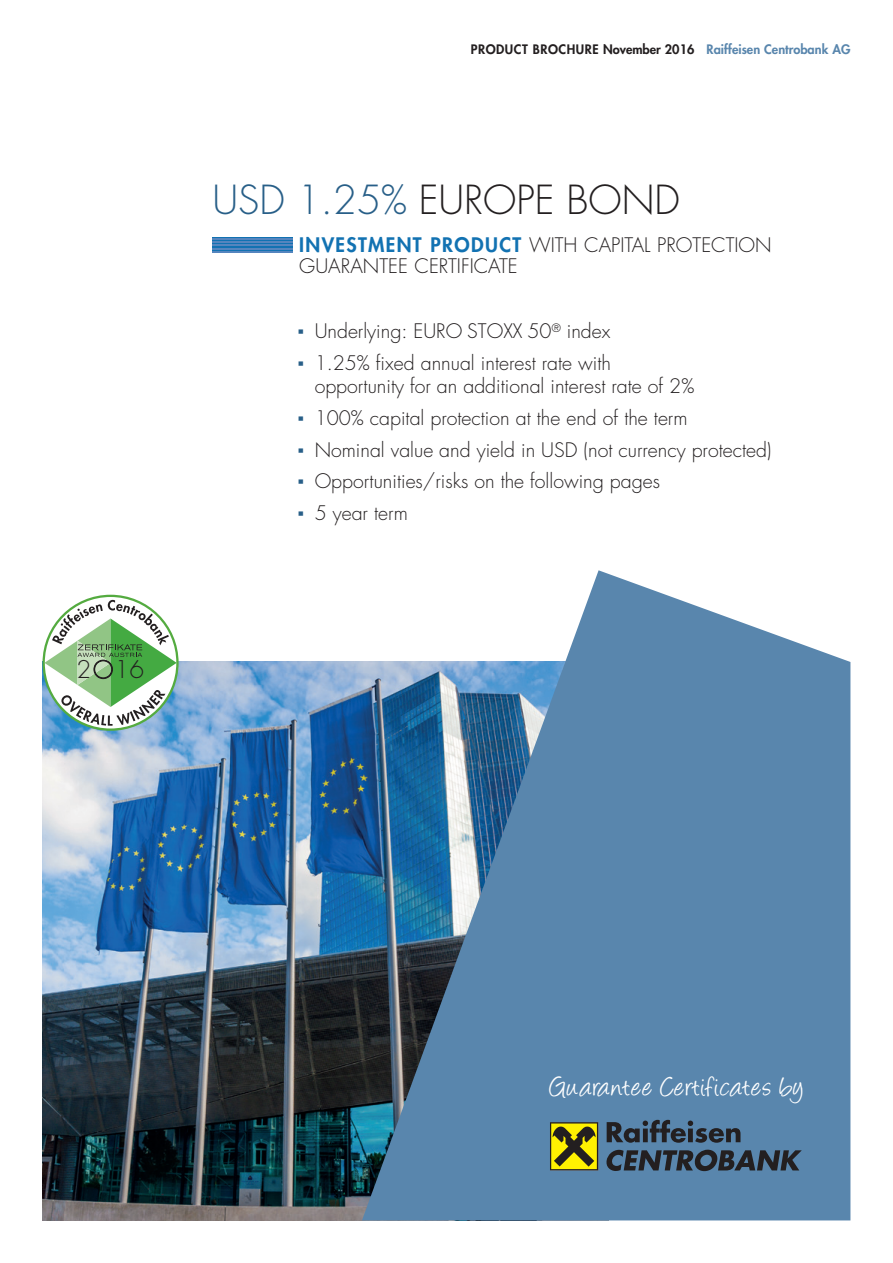
<style>
.page{position:relative;width:893px;height:1263px;background:#fff}
.page>*{position:absolute;margin:0;border:0;box-sizing:border-box;transform-origin:0 0}
.Titel_Blau{font:300 39px "Futura";color:#231f20}
.t1{font:31.5px "Angelina";letter-spacing:.03em;color:#fff}
.t2{font:300 23.7px "Futura";color:#231f20}
.t3{font:300 19.5px/23.2px "Futura";color:#231f20}
.Kopfzeile{font:800 12.75px "Futura";color:#231f20}
.s1{color:#5986ad}
.s2{color:#285f88}
.s3{font-weight:800;color:#1272b2}
.s4{font-family:"Trebuchet MS";font-weight:400;color:#285f88}
</style>
<div class="page">
<img style="left:43px;top:662px;width:319px;height:558px">
<svg style="left:362px;top:570px;width:488px;height:650px;background:#668eb0"></svg>
<svg style="left:550px;top:1122px;width:48px;height:48px"></svg>
<div style="left:551px;top:1123px;width:46px;height:46px;background:#fff101"></div>
<svg style="left:552px;top:1126px;width:44px;height:40px"></svg>
<svg style="left:607px;top:1120px;width:133px;height:23px;background:#40566c"></svg>
<svg style="left:606px;top:1150px;width:196px;height:21px;background:#3a4c5e"></svg>
<hr style="left:213px;top:237px;width:80px;height:2px;background:#5585be">
<svg style="left:44px;top:600px;width:133px;height:126px"></svg>
<svg style="left:213px;top:239px;width:80px;height:12px"></svg>
<hr style="left:213px;top:241px;width:80px;height:2px;background:#5585be">
<hr style="left:213px;top:251px;width:80px;height:2px;background:#5585be">
<hr style="left:213px;top:244px;width:80px;height:2px;background:#5585be">
<hr style="left:213px;top:248px;width:80px;height:2px;background:#5585be">
<p class="t2" style="left:76px;top:655px;width:69px">2 16</p>
<p class="Kopfzeile" style="left:471px;top:42px;width:381px">PRODUCT BROCHURE November 2016 <span class="s1">Raiffeisen Centrobank AG</span></p>
<p class="Titel_Blau" style="left:213px;top:176px;width:469px"><span class="s2">USD 1.25%</span> EUROPE BOND</p>
<p class="t3" style="left:299px;top:234px;width:474px"><span class="s3">INVESTMENT PRODUCT</span> WITH CAPITAL PROTECTION</p>
<p class="t3" style="left:299px;top:255px;width:220px">GUARANTEE CERTIFICATE</p>
<p class="t3" style="left:298px;top:320px;width:314px"><span class="s4">▪</span> Underlying: EURO STOXX 50<sup>®</sup> index</p>
<p class="t3" style="left:315px;top:352px;width:381px;text-indent:-17px"><span class="s4">▪</span> 1.25% fixed annual interest rate with opportunity for an additional interest rate of 2%</p>
<p class="t3" style="left:298px;top:407px;width:391px"><span class="s4">▪</span> 100% capital protection at the end of the term</p>
<p class="t3" style="left:298px;top:438px;width:475px"><span class="s4">▪</span> Nominal value and yield in USD (not currency protected)</p>
<p class="t3" style="left:298px;top:470px;width:364px"><span class="s4">▪</span> Opportunities/risks on the following pages</p>
<p class="t3" style="left:298px;top:502px;width:112px"><span class="s4">▪</span> 5 year term</p>
<p class="t1" style="left:550px;top:1073px;width:255px">Guarantee Certificates by</p>
</div>
